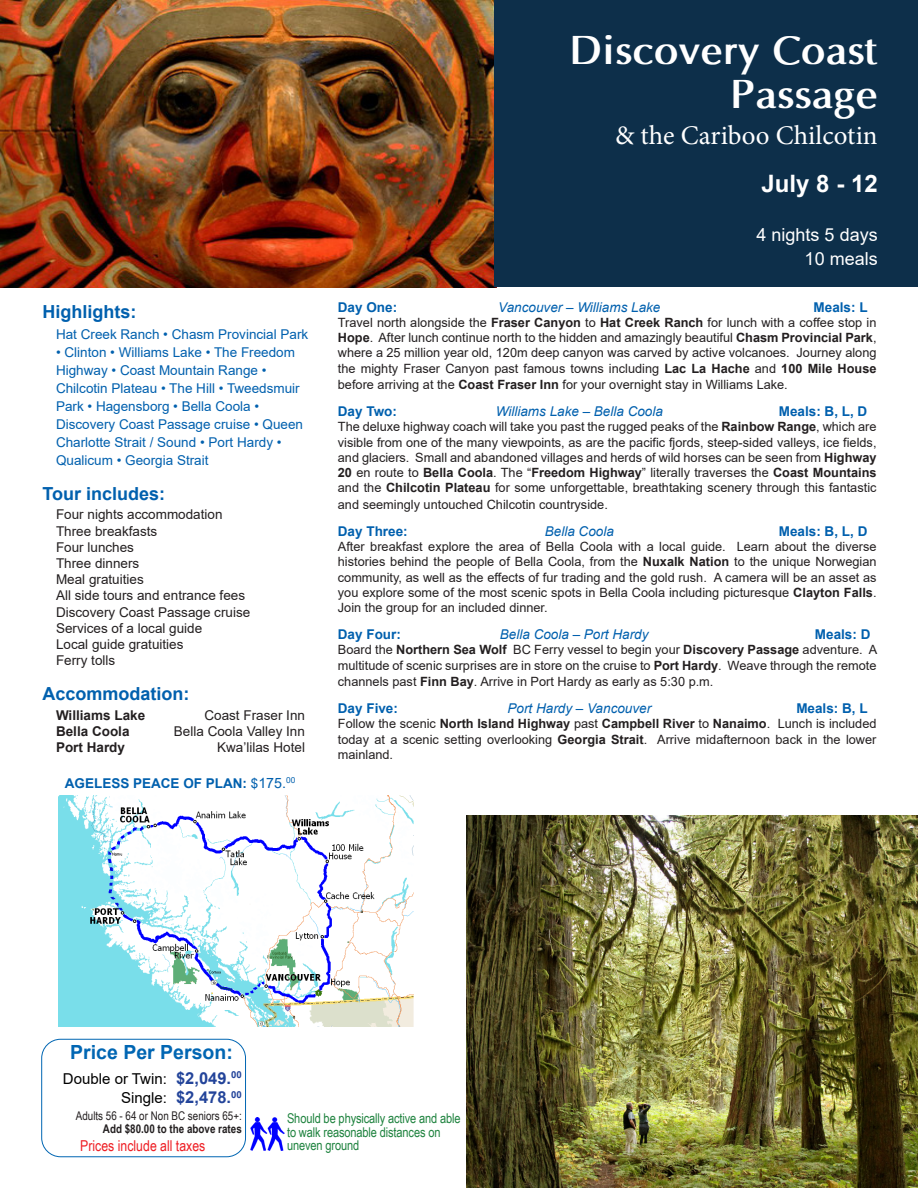
<style>
.page{position:relative;width:918px;height:1188px;background:#fff}
.page>*{position:absolute;margin:0;border:0;box-sizing:border-box;transform-origin:0 0}
.t1{font:700 40.5px/43.5px "Optima";color:#fff;text-align:right}
.t2{font:27px "Minion Pro";color:#fff}
.Body_Text{font:700 24px "Arial";color:#fff}
.t3{font:700 19.5px "Arial";color:#0166b3}
.t4{font:700 18px "Arial";color:#0160ae}
.Body_Text-2{font:18px "Arial";color:#fff}
.t5{font:15px "Arial";color:#000}
.t6{font:15px "Arial Narrow";color:#ee1d23}
.t7{font:13.5px/18px "Arial";color:#0160ae}
.t8{font:13.5px "Arial";color:#231f20}
.t9{font:700 13.5px "Arial";color:#0160ae}
.t10{font:italic 13.5px "Arial";color:#0160ae}
.t11{font:13.5px/13.5px "Arial Narrow";letter-spacing:-.01em;color:#1f833f}
.t12{font:700 13.5px "Arial";color:#231f20}
.t13{font:12.75px/15.5px "Arial";color:#231f20;text-align:justify}
.t14{font:12px/13.5px "Arial Narrow";color:#231f20;text-align:right}
.s1{font-weight:400}
.s2{font-weight:400;font-size:14.25px}
.s3{font-weight:700}
.s4{font-weight:700;font-size:16.5px;color:#23449a}
</style>
<div class="page">
<img style="left:467px;top:815px;width:451px;height:372px">
<img style="left:58px;top:796px;width:356px;height:230px">
<img style="left:0;top:1px;width:497px;height:287px">
<div style="left:41px;top:1039px;width:205px;height:118px;border:1px solid #0166b3;border-radius:19px"></div>
<img style="left:251px;top:1118px;width:33px;height:32px">
<div style="left:495px;top:0;width:423px;height:287px;background:#0d2f4a"></div>
<p class="t4" style="left:43px;top:299px;width:95px">Highlights:</p>
<p class="t7" style="left:56px;top:325px;width:254px">Hat Creek Ranch • Chasm Provincial Park</p>
<p class="t7" style="left:56px;top:343px;width:249px">• Clinton • Williams Lake • The Freedom Highway • Coast Mountain Range • Chilcotin Plateau • The Hill • Tweedsmuir Park • Hagensborg • Bella Coola • Discovery Coast Passage cruise • Queen Charlotte Strait / Sound • Port Hardy • Qualicum • Georgia Strait</p>
<p class="t4" style="left:43px;top:481px;width:124px">Tour includes:</p>
<p class="t8" style="left:56px;top:505px;width:168px">Four nights accommodation</p>
<p class="t8" style="left:56px;top:522px;width:103px">Three breakfasts</p>
<p class="t8" style="left:56px;top:538px;width:80px">Four lunches</p>
<p class="t8" style="left:56px;top:554px;width:85px">Three dinners</p>
<p class="t8" style="left:56px;top:570px;width:89px">Meal gratuities</p>
<p class="t8" style="left:56px;top:586px;width:191px">All side tours and entrance fees</p>
<p class="t8" style="left:56px;top:603px;width:196px">Discovery Coast Passage cruise</p>
<p class="t8" style="left:56px;top:619px;width:148px">Services of a local guide</p>
<p class="t8" style="left:56px;top:635px;width:129px">Local guide gratuities</p>
<p class="t8" style="left:56px;top:651px;width:61px">Ferry tolls</p>
<p class="t4" style="left:43px;top:681px;width:149px">Accommodation:</p>
<p class="t12" style="left:56px;top:706px;width:91px">Williams Lake</p>
<p class="t8" style="left:204px;top:706px;width:102px">Coast Fraser Inn</p>
<p class="t12" style="left:56px;top:722px;width:75px">Bella Coola</p>
<p class="t8" style="left:174px;top:722px;width:133px">Bella Coola Valley Inn</p>
<p class="t12" style="left:56px;top:738px;width:71px">Port Hardy</p>
<p class="t8" style="left:217px;top:738px;width:89px">Kwa’lilas Hotel</p>
<p class="t9" style="left:65px;top:774px;width:232px">AGELESS PEACE OF PLAN: <span class="s1">$</span><span class="s2">175.</span><sup>00</sup></p>
<p class="t1" style="left:569px;top:28px;width:310px">Discovery Coast<br>Passage</p>
<p class="t2" style="left:615px;top:117px;width:264px">&amp; the Cariboo Chilcotin</p>
<p class="Body_Text" style="left:762px;top:166px;width:118px">July 8 - 12</p>
<p class="Body_Text-2" style="left:757px;top:222px;width:123px">4 nights 5 days</p>
<p class="Body_Text-2" style="left:805px;top:246px;width:75px">10 meals</p>
<p class="t9" style="left:338px;top:297px;width:61px">Day One:</p>
<p class="t10" style="left:498px;top:298px;width:164px">Vancouver – Williams Lake</p>
<p class="t9" style="left:814px;top:297px;width:56px">Meals: L</p>
<p class="t13" style="left:338px;top:315px;width:540px">Travel north alongside the <span class="s3">Fraser Canyon</span> to <span class="s3">Hat Creek Ranch</span> for lunch with a coffee stop in <span class="s3">Hope</span>. After lunch continue north to the hidden and amazingly beautiful <span class="s3">Chasm Provincial Park</span>, where a 25 million year old, 120m deep canyon was carved by active volcanoes. Journey along the mighty Fraser Canyon past famous towns including <span class="s3">Lac La Hache</span> and <span class="s3">100 Mile House </span>before arriving at the <span class="s3">Coast Fraser Inn</span> for your overnight stay in Williams Lake.</p>
<p class="t9" style="left:338px;top:402px;width:61px">Day Two:</p>
<p class="t10" style="left:496px;top:402px;width:169px">Williams Lake – Bella Coola</p>
<p class="t9" style="left:779px;top:402px;width:90px">Meals: B, L, D</p>
<p class="t13" style="left:338px;top:419px;width:540px">The deluxe highway coach will take you past the rugged peaks of the <span class="s3">Rainbow Range</span>, which are visible from one of the many viewpoints, as are the pacific fjords, steep-sided valleys, ice fields, and glaciers. Small and abandoned villages and herds of wild horses can be seen from <span class="s3">Highway 20</span> en route to <span class="s3">Bella Coola</span>. The “<span class="s3">Freedom Highway</span>” literally traverses the <span class="s3">Coast Mountains </span>and the <span class="s3">Chilcotin Plateau</span> for some unforgettable, breathtaking scenery through this fantastic and seemingly untouched Chilcotin countryside.</p>
<p class="t9" style="left:338px;top:521px;width:71px">Day Three:</p>
<p class="t10" style="left:545px;top:522px;width:71px">Bella Coola</p>
<p class="t9" style="left:779px;top:521px;width:90px">Meals: B, L, D</p>
<p class="t13" style="left:338px;top:539px;width:540px">After breakfast explore the area of Bella Coola with a local guide. Learn about the diverse histories behind the people of Bella Coola, from the <span class="s3">Nuxalk Nation</span> to the unique Norwegian community, as well as the effects of fur trading and the gold rush. A camera will be an asset as you explore some of the most scenic spots in Bella Coola including picturesque <span class="s3">Clayton Falls</span>.<br>Join the group for an included dinner.</p>
<p class="t9" style="left:338px;top:625px;width:65px">Day Four:</p>
<p class="t10" style="left:500px;top:626px;width:150px">Bella Coola – Port Hardy</p>
<p class="t9" style="left:815px;top:625px;width:57px">Meals: D</p>
<p class="t13" style="left:338px;top:642px;width:541px">Board the <span class="s3">Northern Sea Wolf</span> BC Ferry vessel to begin your <span class="s3">Discovery Passage</span> adventure. A multitude of scenic surprises are in store on the cruise to <span class="s3">Port Hardy</span>. Weave through the remote channels past <span class="s3">Finn Bay</span>. Arrive in Port Hardy as early as 5:30 p.m.</p>
<p class="t9" style="left:338px;top:699px;width:62px">Day Five:</p>
<p class="t10" style="left:508px;top:699px;width:145px">Port Hardy – Vancouver</p>
<p class="t9" style="left:796px;top:699px;width:73px">Meals: B, L</p>
<p class="t13" style="left:338px;top:716px;width:540px">Follow the scenic <span class="s3">North Island Highway</span> past <span class="s3">Campbell River</span> to <span class="s3">Nanaimo</span>. Lunch is included today at a scenic setting overlooking <span class="s3">Georgia Strait</span>. Arrive midafternoon back in the lower mainland.</p>
<p class="t3" style="left:70px;top:1038px;width:164px">Price Per Person:</p>
<p class="t5" style="left:63px;top:1068px;width:180px">Double or Twin: <span class="s4">$2,049.</span><sup>00</sup></p>
<p class="t5" style="left:121px;top:1088px;width:122px">Single: <span class="s4">$2,478.</span><sup>00</sup></p>
<p class="t14" style="left:76px;top:1108px;width:168px">Adults 56 - 64 or Non BC seniors 65+:<br><span class="s3">Add $80.00 to the above rates</span></p>
<p class="t6" style="left:80px;top:1135px;width:127px">Prices include all taxes</p>
<p class="t11" style="left:287px;top:1111px;width:175px">Should be physically active and able to walk reasonable distances on uneven ground</p>
</div>
